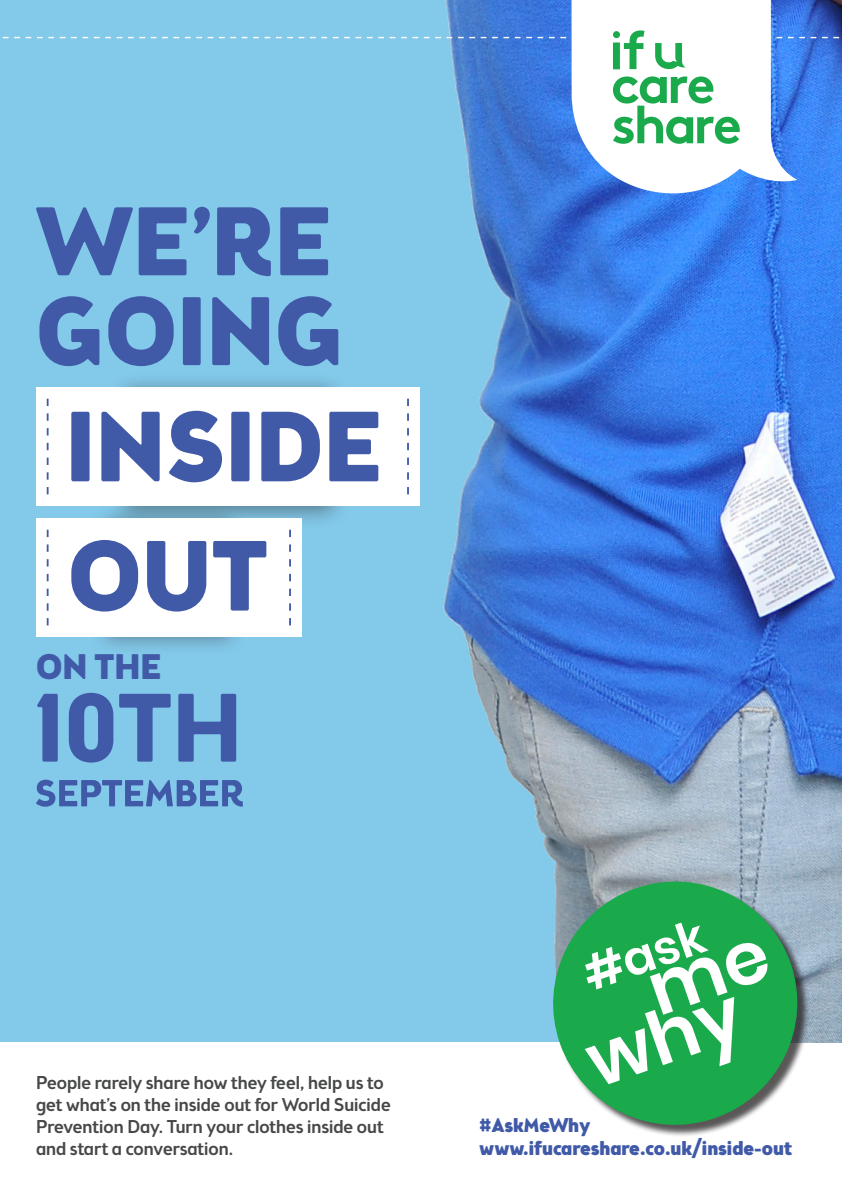
<style>
.page{position:relative;width:842px;height:1191px;background:#fff}
.page>*{position:absolute;margin:0;border:0;box-sizing:border-box;transform-origin:0 0}
.t1{font:900 96.2px/89.8px "Brooklyn Samuels Five";color:#415aa8}
.t2{font:900 35.1px "Brooklyn Samuels Five";color:#415aa8}
.t3{font:900 19.8px "Brooklyn Samuels Five";color:#415aa8}
.t4{font:500 18.4px/22px "Brooklyn Samuels Five";color:#464748}
</style>
<div class="page">
<div style="left:0;top:0;width:842px;height:1043px;background:#83c9ea"></div>
<img style="left:437px;top:0;width:405px;height:1043px">
<svg style="left:36px;top:779px;width:207px;height:27px"></svg>
<svg style="left:37px;top:693px;width:199px;height:69px"></svg>
<div style="left:88px;top:503px;width:160px;height:153px;background:#231f20;opacity:.47"></div>
<div style="left:107px;top:372px;width:244px;height:157px;background:#231f20;opacity:.47"></div>
<div style="left:36px;top:387px;width:384px;height:119px;background:#fff"></div>
<div style="left:36px;top:518px;width:266px;height:119px;background:#fff"></div>
<svg style="left:47px;top:487px;width:2px;height:7px"></svg>
<svg style="left:47px;top:472px;width:2px;height:8px"></svg>
<svg style="left:47px;top:457px;width:2px;height:8px"></svg>
<svg style="left:47px;top:443px;width:2px;height:7px"></svg>
<svg style="left:47px;top:428px;width:2px;height:7px"></svg>
<svg style="left:47px;top:413px;width:2px;height:8px"></svg>
<svg style="left:47px;top:399px;width:2px;height:7px"></svg>
<svg style="left:407px;top:487px;width:2px;height:7px"></svg>
<svg style="left:407px;top:472px;width:2px;height:8px"></svg>
<svg style="left:407px;top:457px;width:2px;height:8px"></svg>
<svg style="left:407px;top:443px;width:2px;height:7px"></svg>
<svg style="left:407px;top:428px;width:2px;height:7px"></svg>
<svg style="left:407px;top:413px;width:2px;height:8px"></svg>
<svg style="left:407px;top:399px;width:2px;height:7px"></svg>
<svg style="left:71px;top:411px;width:307px;height:71px"></svg>
<svg style="left:71px;top:540px;width:195px;height:71px"></svg>
<svg style="left:47px;top:618px;width:2px;height:7px"></svg>
<svg style="left:47px;top:603px;width:2px;height:8px"></svg>
<svg style="left:47px;top:588px;width:2px;height:8px"></svg>
<svg style="left:47px;top:574px;width:2px;height:7px"></svg>
<svg style="left:47px;top:559px;width:2px;height:7px"></svg>
<svg style="left:47px;top:544px;width:2px;height:8px"></svg>
<svg style="left:47px;top:530px;width:2px;height:7px"></svg>
<svg style="left:289px;top:530px;width:2px;height:7px"></svg>
<svg style="left:289px;top:544px;width:2px;height:8px"></svg>
<svg style="left:289px;top:559px;width:2px;height:7px"></svg>
<svg style="left:289px;top:574px;width:2px;height:7px"></svg>
<svg style="left:289px;top:588px;width:2px;height:8px"></svg>
<svg style="left:289px;top:603px;width:2px;height:8px"></svg>
<svg style="left:289px;top:618px;width:2px;height:7px"></svg>
<svg style="left:571px;top:0;width:226px;height:199px;background:#c3d7f8"></svg>
<svg style="left:613px;top:76px;width:127px;height:68px;background:#a2dcb6"></svg>
<svg style="left:2px;top:30px;width:840px;height:40px"></svg>
<svg style="left:538px;top:866px;width:275px;height:270px"></svg>
<svg style="left:585px;top:922px;width:183px;height:162px;background:#58c17c"></svg>
<p class="t1" style="left:36px;top:206px;width:309px">WE’RE<br>GOING</p>
<p class="t2" style="left:36px;top:646px;width:127px">ON THE</p>
<p class="t4" style="left:36px;top:1073px;width:356px">People rarely share how they feel, help us to get what’s on the inside out for World Suicide Prevention Day. Turn your clothes inside out and start a conversation.</p>
<p class="t3" style="left:479px;top:1113px;width:113px">#AskMeWhy</p>
<p class="t3" style="left:479px;top:1136px;width:314px">www.ifucareshare.co.uk/inside-out</p>
</div>
